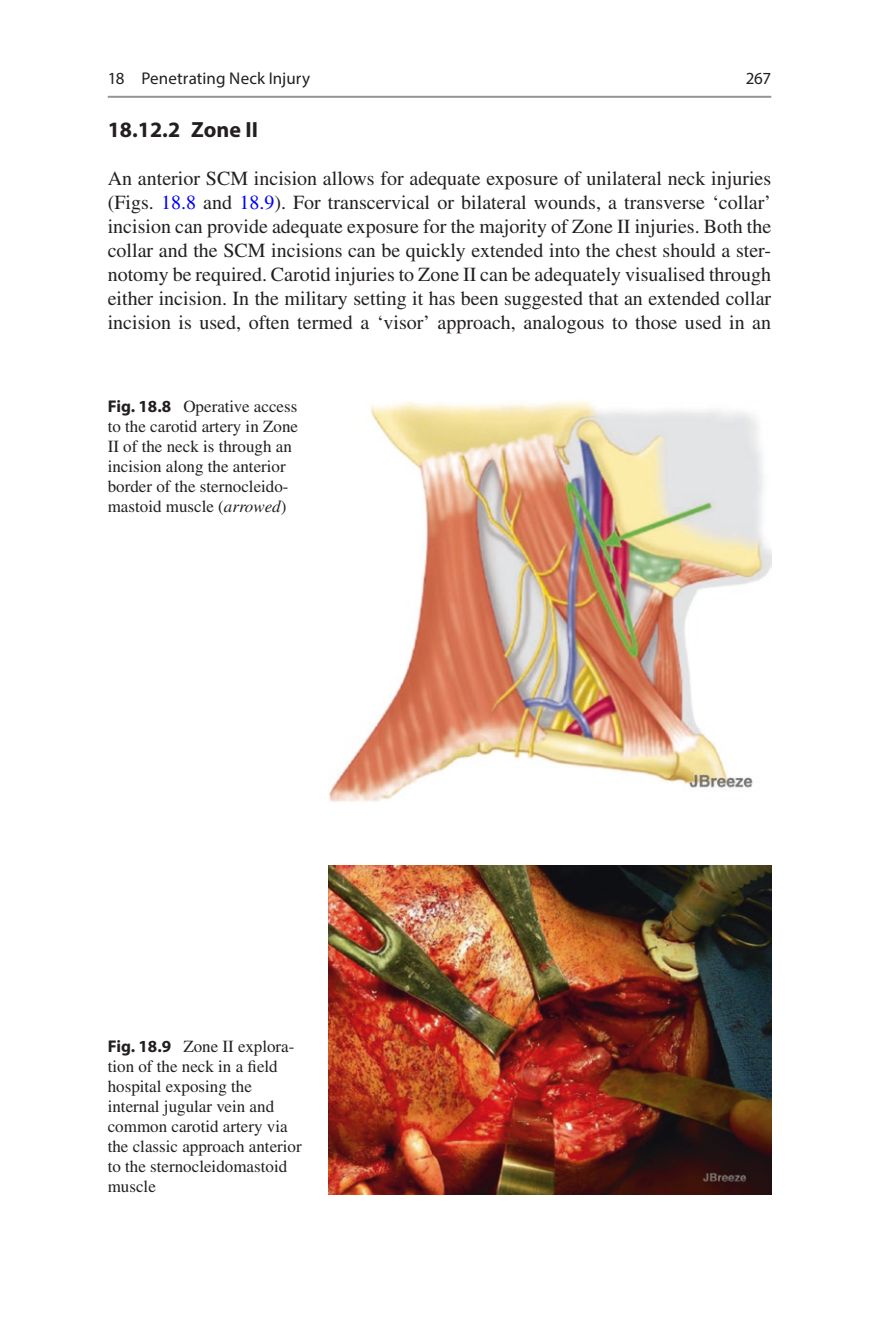
<style>
.page{position:relative;width:879px;height:1333px;background:#fff}
.page>*{position:absolute;margin:0;border:0;box-sizing:border-box;transform-origin:0 0}
.t1{font:700 22px "Lnnhmj Myriad Pro";color:#231f20}
.t2{font:20px/24px "Bxtjhc Times LT Std";color:#231f20;text-align:justify}
.t3{font:17px/20px "Bxtjhc Times LT Std";color:#231f20}
.t4{font:17px "Qsgdwf Myriad Pro";letter-spacing:.005em;color:#231f20}
.s1{color:#0000fa}
.s2{font-family:"Lnnhmj Myriad Pro";font-weight:700}
.s3{font-family:"Hfrjsj Times LT Std";font-style:italic}
</style>
<div class="page">
<img style="left:329px;top:401px;width:442px;height:401px">
<img style="left:329px;top:865px;width:442px;height:329px">
<hr style="left:108px;top:96px;width:663px;height:2px;background:#939598">
<p class="t4" style="left:108px;top:68px;width:204px">18 Penetrating Neck Injury</p>
<p class="t4" style="left:745px;top:68px;width:27px">267</p>
<p class="t1" style="left:108px;top:115px;width:152px">18.12.2 Zone II</p>
<p class="t2" style="left:108px;top:166px;width:665px">An anterior SCM incision allows for adequate exposure of unilateral neck injuries (Figs. <span class="s1">18.8</span> and <span class="s1">18.9</span>). For transcervical or bilateral wounds, a transverse ‘collar’ incision can provide adequate exposure for the majority of Zone II injuries. Both the collar and the SCM incisions can be quickly extended into the chest should a ster&shy;notomy be required. Carotid injuries to Zone II can be adequately visualised through either incision. In the military setting it has been suggested that an extended collar incision is used, often termed a ‘visor’ approach, analogous to those used in an</p>
<p class="t3" style="left:108px;top:396px;width:192px"><span class="s2">Fig. 18.8</span> Operative access to the carotid artery in Zone<br>II of the neck is through an incision along the anterior border of the sternocleido&shy;mastoid muscle (<span class="s3">arrowed</span>)</p>
<p class="t3" style="left:108px;top:1036px;width:196px"><span class="s2">Fig. 18.9</span> Zone II explora&shy;tion of the neck in a field hospital exposing the internal jugular vein and common carotid artery via the classic approach anterior to the sternocleidomastoid muscle</p>
</div>
